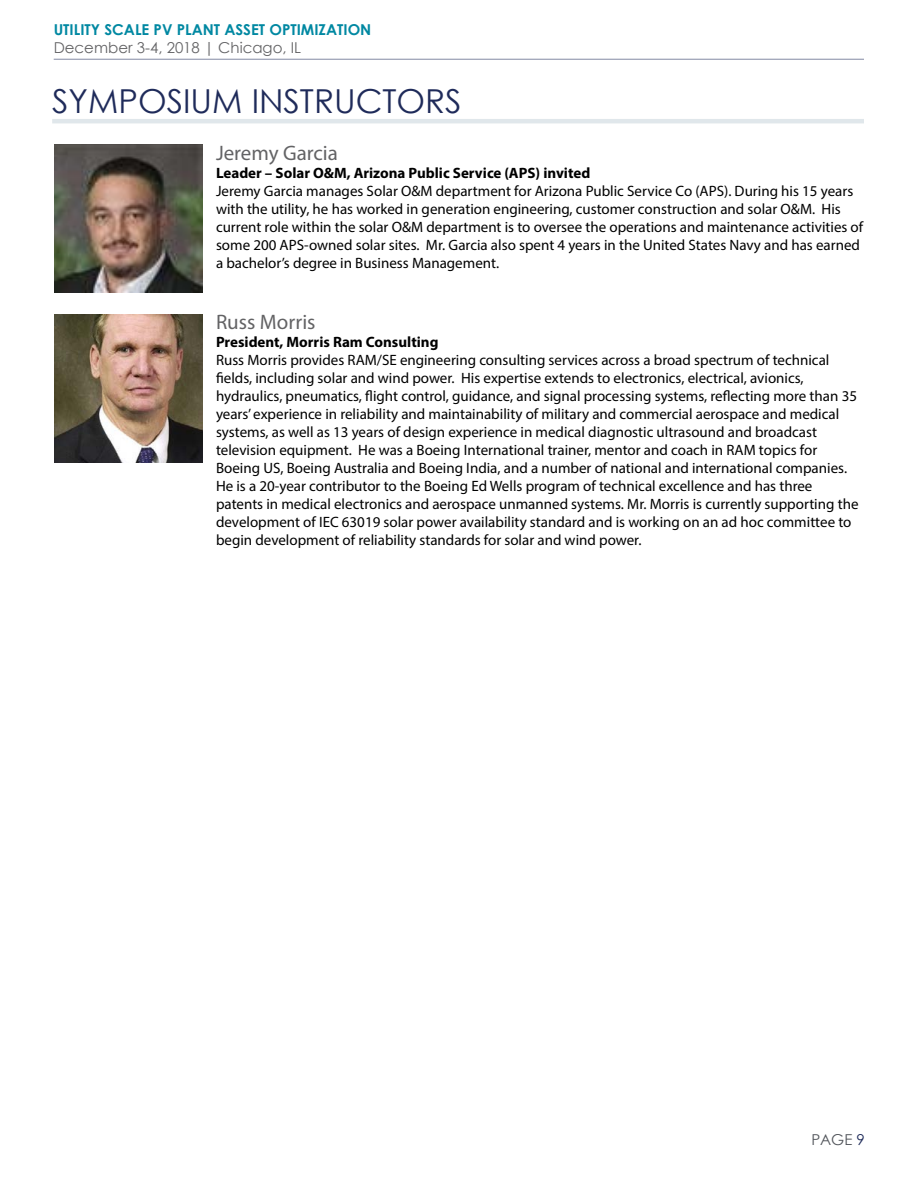
<style>
.page{position:relative;width:918px;height:1188px;background:#fff}
.page>*{position:absolute;margin:0;border:0;box-sizing:border-box;transform-origin:0 0}
.t1{font:33px "Century Gothic";color:#1f2b5a}
.t2{font:21px "Myriad Pro";color:#636365}
.t3{font:15px/18px "Myriad Pro";color:#000}
.t4{font:700 15px "Myriad Pro";color:#000}
.t5{font:700 15px "Century Gothic";color:#0088a2}
.t6{font:15px "Century Gothic";color:#636365}
.t7{font:15px "Century Gothic";color:#52555b}
.s1{color:#1f2b5a}
</style>
<div class="page">
<hr style="left:54px;top:59px;width:810px;height:1px;background:#1f2b5a">
<hr style="left:52px;top:119px;width:812px;height:4px;background:#e0e7eb">
<img style="left:54px;top:314px;width:148px;height:149px">
<img style="left:54px;top:144px;width:148px;height:148px">
<p class="t5" style="left:54px;top:19px;width:319px">UTILITY SCALE PV PLANT ASSET OPTIMIZATION</p>
<p class="t6" style="left:54px;top:37px;width:249px">December 3-4, 2018 | Chicago, IL</p>
<h1 class="t1" style="left:52px;top:78px;width:411px">SYMPOSIUM INSTRUCTORS</h1>
<h2 class="t2" style="left:216px;top:140px;width:124px">Jeremy Garcia</h2>
<p class="t4" style="left:216px;top:163px;width:376px">Leader – Solar O&amp;M, Arizona Public Service (APS) invited</p>
<p class="t3" style="left:216px;top:181px;width:649px">Jeremy Garcia manages Solar O&amp;M department for Arizona Public Service Co (APS). During his 15 years with the utility, he has worked in generation engineering, customer construction and solar O&amp;M. His current role within the solar O&amp;M department is to oversee the operations and maintenance activities of some 200 APS-owned solar sites. Mr. Garcia also spent 4 years in the United States Navy and has earned a bachelor’s degree in Business Management.</p>
<h2 class="t2" style="left:216px;top:309px;width:101px">Russ Morris</h2>
<p class="t4" style="left:216px;top:332px;width:224px">President, Morris Ram Consulting</p>
<p class="t3" style="left:216px;top:351px;width:644px">Russ Morris provides RAM/SE engineering consulting services across a broad spectrum of technical fields, including solar and wind power. His expertise extends to electronics, electrical, avionics, hydraulics, pneumatics, flight control, guidance, and signal processing systems, reflecting more than 35 years’ experience in reliability and maintainability of military and commercial aerospace and medical systems, as well as 13 years of design experience in medical diagnostic ultrasound and broadcast television equipment. He was a Boeing International trainer, mentor and coach in RAM topics for Boeing US, Boeing Australia and Boeing India, and a number of national and international companies.<br>He is a 20-year contributor to the Boeing Ed Wells program of technical excellence and has three patents in medical electronics and aerospace unmanned systems. Mr. Morris is currently supporting the development of IEC 63019 solar power availability standard and is working on an ad hoc committee to begin development of reliability standards for solar and wind power.</p>
<p class="t7" style="left:811px;top:1129px;width:55px">PAGE <span class="s1">9</span></p>
</div>
